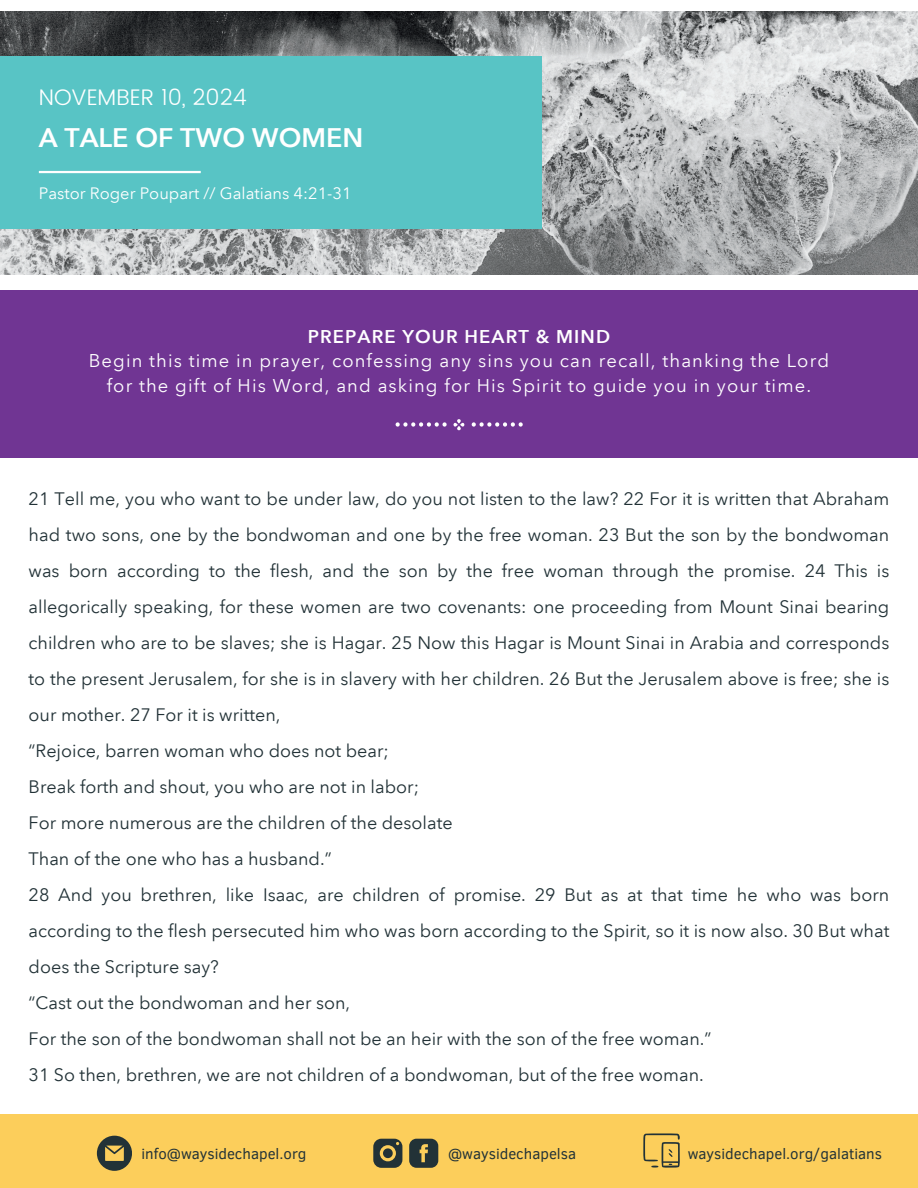
<style>
.page{position:relative;width:918px;height:1188px;background:#fff}
.page>*{position:absolute;margin:0;border:0;box-sizing:border-box;transform-origin:0 0}
.t1{font:600 26.85px "Avenir Next LT Pro";color:#fff}
.t2{font:300 22.5px "Poppins";color:#fff}
.t3{font:18.45px/24.8px "Avenir Next LT Pro";letter-spacing:.06em;color:#fff;text-align:center}
.t4{font:600 18.45px "Avenir Next LT Pro";letter-spacing:.06em;color:#fff}
.t5{font:18px/36px "Avenir Next LT Pro";color:#223237}
.t6{font:16.5px "Avenir Next LT Pro";color:#fff}
.t7{font:15px "Clear Sans";color:#223237}
</style>
<div class="page">
<div style="left:0;top:1114px;width:918px;height:74px;background:#fcce5b"></div>
<svg style="left:97px;top:1136px;width:35px;height:35px"></svg>
<svg style="left:409px;top:1139px;width:29px;height:29px"></svg>
<svg style="left:373px;top:1139px;width:29px;height:29px"></svg>
<svg style="left:643px;top:1133px;width:36px;height:35px"></svg>
<div style="left:0;top:290px;width:918px;height:168px;background:#703593"></div>
<svg style="left:454px;top:419px;width:10px;height:11px"></svg>
<svg style="left:396px;top:422px;width:51px;height:5px"></svg>
<svg style="left:472px;top:422px;width:51px;height:5px"></svg>
<img style="left:0;top:11px;width:918px;height:264px">
<div style="left:0;top:57px;width:541px;height:172px;background:#58c4c5"></div>
<hr style="left:39px;top:171px;width:162px;height:2px;background:#fff">
<p class="t2" style="left:39px;top:81px;width:210px">NOVEMBER 10, 2024</p>
<h1 class="t1" style="left:39px;top:121px;width:326px">A TALE OF TWO WOMEN</h1>
<p class="t6" style="left:39px;top:184px;width:314px">Pastor Roger Poupart // Galatians 4:21-31</p>
<p class="t4" style="left:308px;top:325px;width:304px">PREPARE YOUR HEART &amp; MIND</p>
<p class="t3" style="left:89px;top:349px;width:742px">Begin this time in prayer, confessing any sins you can recall, thanking the Lord for the gift of His Word, and asking for His Spirit to guide you in your time.</p>
<p class="t5" style="left:29px;top:481px;width:862px">21 Tell me, you who want to be under law, do you not listen to the law? 22 For it is written that Abraham had two sons, one by the bondwoman and one by the free woman. 23 But the son by the bondwoman was born according to the flesh, and the son by the free woman through the promise. 24 This is allegorically speaking, for these women are two covenants: one proceeding from Mount Sinai bearing children who are to be slaves; she is Hagar. 25 Now this Hagar is Mount Sinai in Arabia and corresponds to the present Jerusalem, for she is in slavery with her children. 26 But the Jerusalem above is free; she is our mother. 27 For it is written,<br>“Rejoice, barren woman who does not bear;<br>Break forth and shout, you who are not in labor;<br>For more numerous are the children of the desolate<br>Than of the one who has a husband.”<br>28 And you brethren, like Isaac, are children of promise. 29 But as at that time he who was born according to the flesh persecuted him who was born according to the Spirit, so it is now also. 30 But what does the Scripture say?<br>“Cast out the bondwoman and her son,<br>For the son of the bondwoman shall not be an heir with the son of the free woman.”<br>31 So then, brethren, we are not children of a bondwoman, but of the free woman.</p>
<p class="t7" style="left:141px;top:1144px;width:167px">info@waysidechapel.org</p>
<p class="t7" style="left:448px;top:1144px;width:129px">@waysidechapelsa</p>
<p class="t7" style="left:688px;top:1144px;width:196px">waysidechapel.org/galatians</p>
</div>
